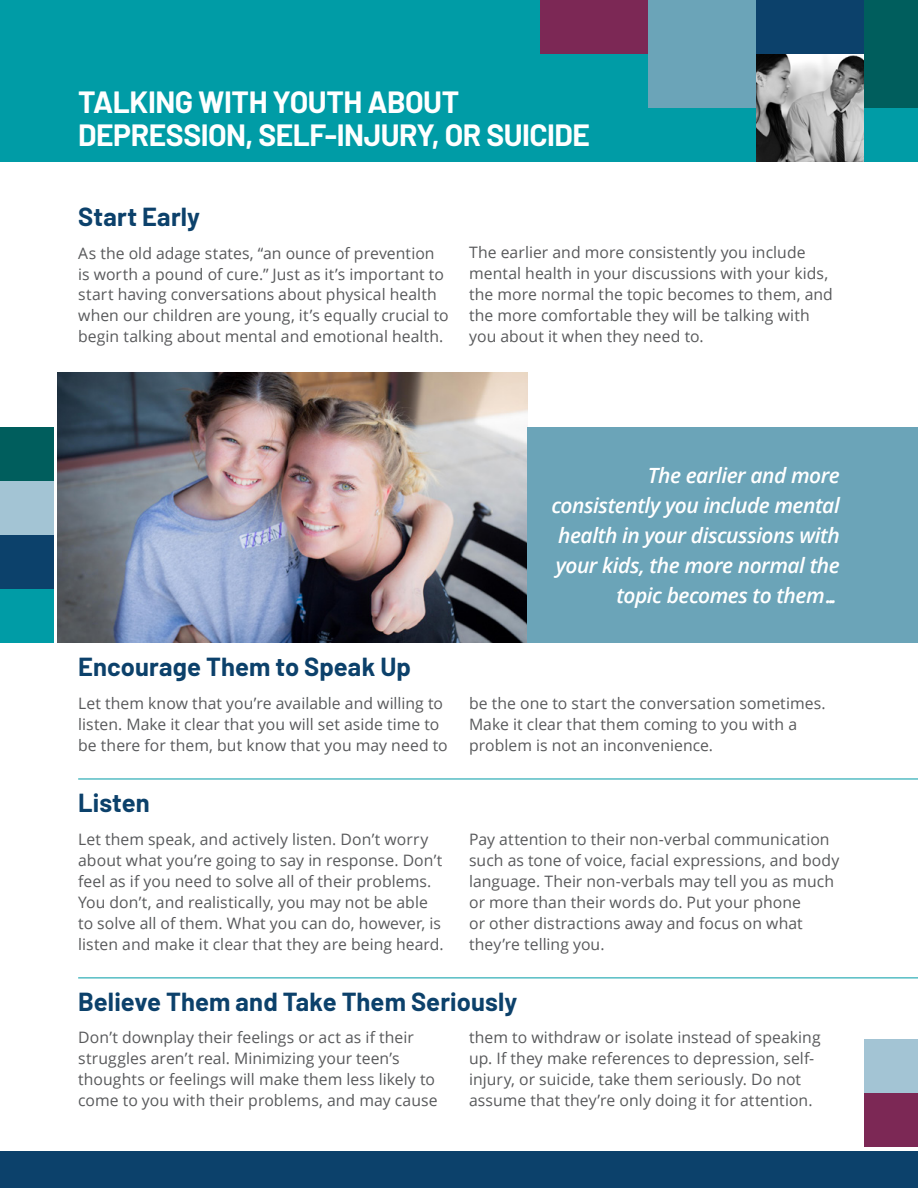
<style>
.page{position:relative;width:918px;height:1188px;background:#fff}
.page>*{position:absolute;margin:0;border:0;box-sizing:border-box;transform-origin:0 0}
.t1{font:700 30px/33px "Barlow";letter-spacing:-.015em;color:#fff}
.t2{font:700 25.5px "Barlow";letter-spacing:.005em;color:#0c416b}
.t3{font:italic 600 21px/30px "Open Sans";letter-spacing:-.025em;color:#fff;text-align:right}
.t4{font:15.75px/21px "Open Sans";letter-spacing:.005em;color:#58595b}
</style>
<div class="page">
<div style="left:0;top:1152px;width:918px;height:36px;background:#0c416b"></div>
<div style="left:0;top:0;width:918px;height:162px;background:#009ca6"></div>
<div style="left:864px;top:0;width:54px;height:108px;background:#005e5d"></div>
<div style="left:648px;top:0;width:108px;height:108px;background:#6ba4b8"></div>
<div style="left:540px;top:0;width:108px;height:54px;background:#7c2855"></div>
<div style="left:756px;top:0;width:108px;height:54px;background:#0c416b"></div>
<img style="left:58px;top:373px;width:469px;height:270px">
<img style="left:756px;top:54px;width:108px;height:108px">
<div style="left:0;top:535px;width:54px;height:54px;background:#0c416b"></div>
<div style="left:864px;top:1094px;width:54px;height:54px;background:#7c2855"></div>
<div style="left:864px;top:1040px;width:54px;height:54px;background:#a3c4d4"></div>
<div style="left:0;top:427px;width:54px;height:54px;background:#005e5d"></div>
<div style="left:527px;top:427px;width:391px;height:216px;background:#6ba4b8"></div>
<div style="left:0;top:589px;width:54px;height:54px;background:#009ca6"></div>
<div style="left:0;top:481px;width:54px;height:54px;background:#a3c4d4"></div>
<hr style="left:78px;top:978px;width:840px;height:1px;background:#009ca6">
<hr style="left:78px;top:779px;width:840px;height:1px;background:#009ca6">
<h1 class="t1" style="left:78px;top:84px;width:513px">TALKING WITH YOUTH ABOUT<br>DEPRESSION, SELF-INJURY, OR SUICIDE</h1>
<h2 class="t2" style="left:78px;top:198px;width:123px">Start Early</h2>
<p class="t4" style="left:78px;top:242px;width:372px">As the old adage states, “an ounce of prevention is worth a pound of cure.” Just as it’s important to start having conversations about physical health when our children are young, it’s equally crucial to begin talking about mental and emotional health.</p>
<p class="t4" style="left:469px;top:242px;width:365px">The earlier and more consistently you include mental health in your discussions with your kids, the more normal the topic becomes to them, and the more comfortable they will be talking with you about it when they need to.</p>
<h2 class="t2" style="left:78px;top:648px;width:334px">Encourage Them to Speak Up</h2>
<h3 class="t3" style="left:551px;top:460px;width:290px">The earlier and more consistently you include mental health in your discussions with your kids, the more normal the topic becomes to them…</h3>
<p class="t4" style="left:78px;top:692px;width:371px">Let them know that you’re available and willing to listen. Make it clear that you will set aside time to be there for them, but know that you may need to</p>
<p class="t4" style="left:469px;top:692px;width:358px">be the one to start the conversation sometimes.<br>Make it clear that them coming to you with a problem is not an inconvenience.</p>
<h2 class="t2" style="left:78px;top:784px;width:73px">Listen</h2>
<p class="t4" style="left:78px;top:828px;width:367px">Let them speak, and actively listen. Don’t worry about what you’re going to say in response. Don’t feel as if you need to solve all of their problems.<br>You don’t, and realistically, you may not be able to solve all of them. What you can do, however, is listen and make it clear that they are being heard.</p>
<p class="t4" style="left:469px;top:828px;width:372px">Pay attention to their non-verbal communication such as tone of voice, facial expressions, and body language. Their non-verbals may tell you as much or more than their words do. Put your phone<br>or other distractions away and focus on what they’re telling you.</p>
<h2 class="t2" style="left:78px;top:983px;width:441px">Believe Them and Take Them Seriously</h2>
<p class="t4" style="left:78px;top:1027px;width:361px">Don’t downplay their feelings or act as if their struggles aren’t real. Minimizing your teen’s thoughts or feelings will make them less likely to come to you with their problems, and may cause</p>
<p class="t4" style="left:469px;top:1027px;width:353px">them to withdraw or isolate instead of speaking up. If they make references to depression, self&shy;injury, or suicide, take them seriously. Do not assume that they’re only doing it for attention.</p>
</div>
